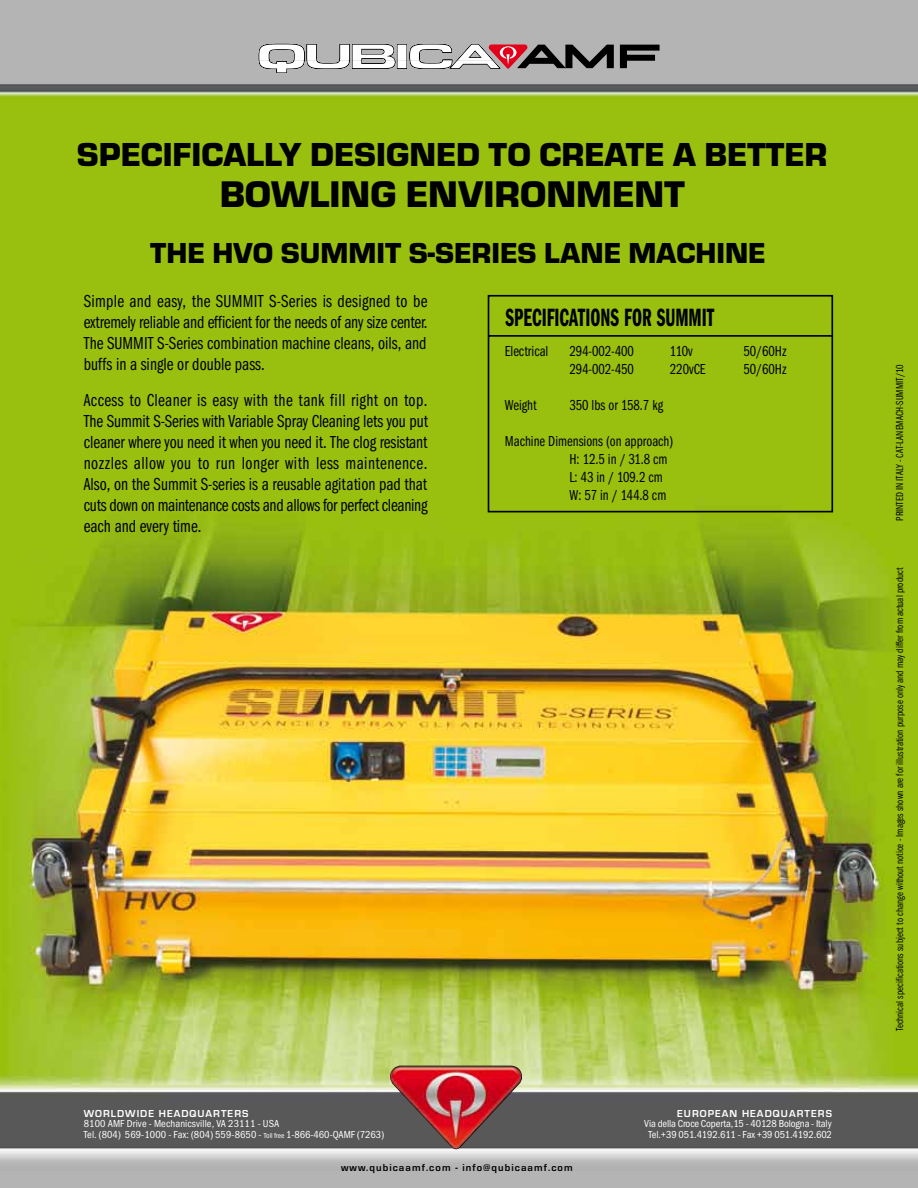
<style>
.page{position:relative;width:918px;height:1188px;background:#fff}
.page>*{position:absolute;margin:0;border:0;box-sizing:border-box;transform-origin:0 0}
.t1{font:900 38.55px "Eurostile T";color:#000}
.t2{font:900 34.5px "Eurostile T";color:#000}
.t3{font:900 30px "Eurostile T";color:#000}
.t4{font:25.95px "Franklin Got URWT Dem Com";color:#000;scale:.81 1}
.t5{font:18px/21px "Franklin Got URWT Boo Com";color:#000;text-align:justify}
.t6{font:15px/18px "Franklin Got URWT Boo Com";color:#000}
.t7{font:10.5px "Franklin Got URWT Boo Com";color:#000}
.t8{font:10.5px/10.5px "Franklin Got URWT Boo Con";letter-spacing:.01em;color:#fff}
.t9{font:10.5px/10.5px "Franklin Got URWT Boo Con";letter-spacing:-.01em;color:#fff;text-align:center}
.t10{font:700 10.5px "Eurostile T";letter-spacing:.1em;color:#fff}
.t11{font:700 10.5px "Eurostile T";letter-spacing:.1em;color:#000}
.s1{font-size:7.5px}
</style>
<div class="page">
<img style="left:0;top:0;width:918px;height:1188px">
<div style="left:487px;top:294px;width:347px;height:219px;background:#99c00f"></div>
<img style="left:389px;top:1065px;width:135px;height:84px">
<svg style="left:620px;top:45px;width:40px;height:23px"></svg>
<svg style="left:259px;top:44px;width:355px;height:29px"></svg>
<h2 class="t2" style="left:77px;top:136px;width:752px">SPECIFICALLY DESIGNED TO CREATE A BETTER</h2>
<h1 class="t1" style="left:220px;top:173px;width:467px">BOWLING ENVIRONMENT</h1>
<h3 class="t3" style="left:150px;top:237px;width:617px">THE HVO SUMMIT S-SERIES LANE MACHINE</h3>
<p class="t5" style="left:84px;top:290px;width:345px">Simple and easy, the SUMMIT S-Series is designed to be extremely reliable and efficient for the needs of any size center.<br>The SUMMIT S-Series combination machine cleans, oils, and buffs in a single or double pass.</p>
<p class="t5" style="left:84px;top:390px;width:346px">Access to Cleaner is easy with the tank fill right on top.<br>The Summit S-Series with Variable Spray Cleaning lets you put cleaner where you need it when you need it. The clog resistant nozzles allow you to run longer with less maintenence.<br>Also, on the Summit S-series is a reusable agitation pad that cuts down on maintenance costs and allows for perfect cleaning each and every time.</p>
<h3 class="t4" style="left:505px;top:303px;width:259px">SPECIFICATIONS FOR SUMMIT</h3>
<p class="t6" style="left:505px;top:342px;width:45px">Electrical</p>
<p class="t6" style="left:569px;top:342px;width:66px">294-002-400</p>
<p class="t6" style="left:670px;top:342px;width:24px">110v</p>
<p class="t6" style="left:743px;top:342px;width:45px">50/60Hz</p>
<p class="t6" style="left:569px;top:360px;width:66px">294-002-450</p>
<p class="t6" style="left:670px;top:360px;width:37px">220vCE</p>
<p class="t6" style="left:743px;top:360px;width:45px">50/60Hz</p>
<p class="t6" style="left:505px;top:396px;width:33px">Weight</p>
<p class="t6" style="left:569px;top:396px;width:95px">350 lbs or 158.7 kg</p>
<p class="t6" style="left:569px;top:432px;width:105px;text-indent:-64px">Machine Dimensions (on approach)<br>H: 12.5 in / 31.8 cm<br>L: 43 in / 109.2 cm<br>W: 57 in / 144.8 cm</p>
<p class="t10" style="left:84px;top:1108px;width:166px">WORLDWIDE HEADQUARTERS</p>
<p class="t8" style="left:84px;top:1119px;width:302px">8100 AMF Drive - Mechanicsville, VA 23111 - USA<br>Tel. (804) 569-1000 - Fax: (804) 559-8650 - <span class="s1">Toll free</span> 1-866-460-QAMF (7263)</p>
<p class="t10" style="left:677px;top:1108px;width:156px">EUROPEAN HEADQUARTERS</p>
<p class="t9" style="left:644px;top:1119px;width:189px">Via della Croce Coperta,15 - 40128 Bologna - Italy<br>Tel.+39 051.4192.611 - Fax +39 051.4192.602</p>
<p class="t11" style="left:341px;top:1161px;width:233px">www.qubicaamf.com - info@qubicaamf.com</p>
<p class="t7" style="left:894px;top:521px;width:157px;rotate:-90deg">PRINTED IN ITALY - CAT-LANEMACH-SUMMIT/10</p>
<p class="t7" style="left:894px;top:1031px;width:465px;rotate:-90deg">Technical specifications subject to change without notice - Images shown are for illustration purpose only and may differ from actual product</p>
</div>
